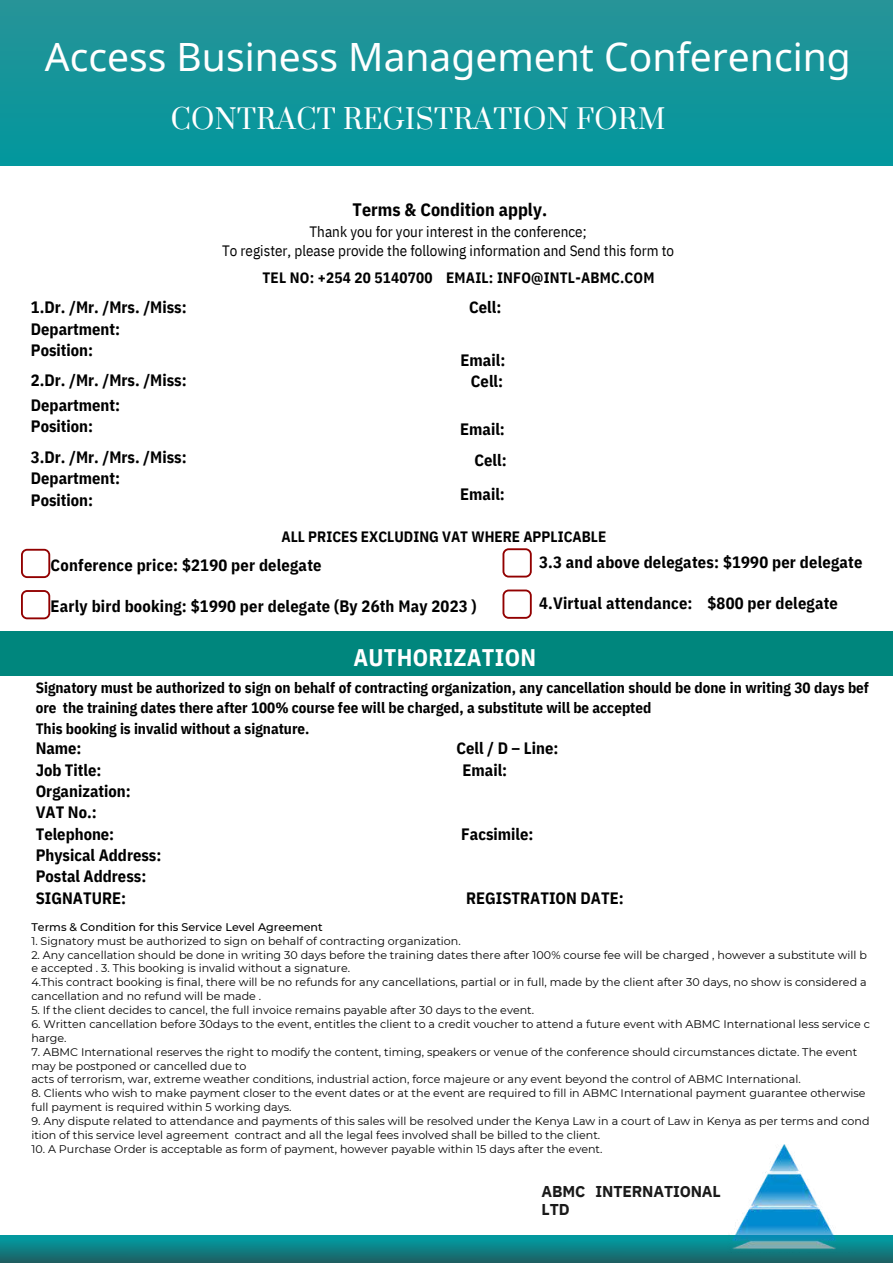
<style>
.page{position:relative;width:893px;height:1264px;background:#fff}
.page>*{position:absolute;margin:0;border:0;box-sizing:border-box;transform-origin:0 0}
.t1{font:39px "Noto Sans";color:#fff}
.t2{font:27px "Prata";letter-spacing:.015em;color:#fff}
.t3{font:700 24px "IBM Plex Sans Cond";letter-spacing:.015em;color:#fff}
.t4{font:700 18px "IBM Plex Sans Cond";letter-spacing:.005em;color:#000}
.t5{font:700 16.5px/21.3px "IBM Plex Sans Cond";color:#000}
.t6{font:700 15.6px/17.4px "IBM Plex Sans";letter-spacing:-.01em;color:#1a1a1a}
.t7{font:700 15px/20.2px "IBM Plex Sans Cond";color:#000}
.t8{font:15px/19px "IBM Plex Sans Cond";color:#000;text-align:center}
.t9{font:11.1px/13.8px "Montserrat";color:#000}
.t10{font:500 11.1px "Montserrat";color:#000}
</style>
<div class="page">
<div style="left:0;top:630px;width:892px;height:45px;background:#00867d"></div>
<div style="left:0;top:1234px;width:892px;height:28px;background:linear-gradient(to bottom,#00a2a9,#1c6467)"></div>
<div style="left:0;top:0;width:892px;height:166px;background:linear-gradient(to bottom,#279398,#02979d)"></div>
<img style="left:707px;top:1144px;width:162px;height:108px">
<svg style="left:502px;top:548px;width:29px;height:29px"></svg>
<svg style="left:502px;top:589px;width:29px;height:29px"></svg>
<svg style="left:21px;top:549px;width:29px;height:29px"></svg>
<svg style="left:21px;top:590px;width:29px;height:29px"></svg>
<h1 class="t1" style="left:45px;top:29px;width:807px">Access Business Management Conferencing</h1>
<h2 class="t2" style="left:171px;top:102px;width:496px">CONTRACT REGISTRATION FORM</h2>
<h3 class="t4" style="left:352px;top:197px;width:196px">Terms &amp; Condition apply.</h3>
<h3 class="t8" style="left:222px;top:221px;width:453px">Thank you for your interest in the conference;<br>To register, please provide the following information and Send this form to</h3>
<h3 class="t5" style="left:31px;top:296px;width:157px">1.Dr. /Mr. /Mrs. /Miss:<br>Department:<br>Position:</h3>
<h3 class="t5" style="left:31px;top:368px;width:157px;line-height:24.8px">2.Dr. /Mr. /Mrs. /Miss:<br>Department:</h3>
<h3 class="t5" style="left:31px;top:411px;width:157px;line-height:30.3px">Position:<br>3.Dr. /Mr. /Mrs. /Miss:</h3>
<h3 class="t5" style="left:31px;top:467px;width:91px">Department:<br>Position:</h3>
<h3 class="t7" style="left:262px;top:267px;width:393px">TEL NO: +254 20 5140700 EMAIL: INFO@INTL-ABMC.COM</h3>
<h3 class="t5" style="left:469px;top:296px;width:34px">Cell:</h3>
<h3 class="t5" style="left:460px;top:349px;width:46px;text-align:center">Email:<br>Cell:</h3>
<h3 class="t5" style="left:460px;top:414px;width:48px;line-height:30.3px;text-align:right">Email:<br>Cell:</h3>
<h3 class="t5" style="left:460px;top:483px;width:46px">Email:</h3>
<h3 class="t7" style="left:281px;top:526px;width:326px">ALL PRICES EXCLUDING VAT WHERE APPLICABLE</h3>
<h3 class="t5" style="left:51px;top:554px;width:272px">Conference price: $2190 per delegate</h3>
<h3 class="t5" style="left:51px;top:595px;width:427px">Early bird booking: $1990 per delegate (By 26th May 2023 )</h3>
<h3 class="t5" style="left:539px;top:551px;width:325px">3.3 and above delegates: $1990 per delegate</h3>
<h3 class="t5" style="left:539px;top:592px;width:300px">4.Virtual attendance: $800 per delegate</h3>
<h3 class="t3" style="left:353px;top:641px;width:184px">AUTHORIZATION</h3>
<p class="t7" style="left:36px;top:677px;width:834px">Signatory must be authorized to sign on behalf of contracting organization, any cancellation should be done in writing 30 days bef ore the training dates there after 100% course fee will be charged, a substitute will be accepted<br>This booking is invalid without a signature.</p>
<h3 class="t5" style="left:36px;top:737px;width:47px">Name:</h3>
<h3 class="t5" style="left:456px;top:737px;width:103px">Cell / D – Line:</h3>
<h3 class="t5" style="left:36px;top:758px;width:67px">Job Title:</h3>
<h3 class="t5" style="left:462px;top:758px;width:46px">Email:</h3>
<h3 class="t5" style="left:36px;top:780px;width:97px">Organization:<br>VAT No.:<br>Telephone:</h3>
<h3 class="t5" style="left:461px;top:822px;width:74px">Facsimile:</h3>
<h3 class="t5" style="left:36px;top:844px;width:127px">Physical Address:<br>Postal Address:<br>SIGNATURE:</h3>
<h3 class="t5" style="left:466px;top:887px;width:159px">REGISTRATION DATE:</h3>
<p class="t10" style="left:31px;top:920px;width:293px">Terms &amp; Condition for this Service Level Agreement</p>
<p class="t9" style="left:31px;top:933px;width:431px">1. Signatory must be authorized to sign on behalf of contracting organization.</p>
<p class="t9" style="left:31px;top:947px;width:837px">2. Any cancellation should be done in writing 30 days before the training dates there after 100% course fee will be charged , however a substitute will b e accepted . 3. This booking is invalid without a signature.<br>4.This contract booking is final, there will be no refunds for any cancellations, partial or in full, made by the client after 30 days, no show is considered a cancellation and no refund will be made .</p>
<p class="t9" style="left:31px;top:1003px;width:504px">5. If the client decides to cancel, the full invoice remains payable after 30 days to the event.</p>
<p class="t9" style="left:31px;top:1017px;width:840px">6. Written cancellation before 30days to the event, entitles the client to a credit voucher to attend a future event with ABMC International less service c harge.</p>
<p class="t9" style="left:31px;top:1044px;width:827px">7. ABMC International reserves the right to modify the content, timing, speakers or venue of the conference should circumstances dictate. The event may be postponed or cancelled due to<br>acts of terrorism, war, extreme weather conditions, industrial action, force majeure or any event beyond the control of ABMC International.</p>
<p class="t9" style="left:31px;top:1086px;width:835px">8. Clients who wish to make payment closer to the event dates or at the event are required to fill in ABMC International payment guarantee otherwise full payment is required within 5 working days.</p>
<p class="t9" style="left:31px;top:1114px;width:839px">9. Any dispute related to attendance and payments of this sales will be resolved under the Kenya Law in a court of Law in Kenya as per terms and cond ition of this service level agreement contract and all the legal fees involved shall be billed to the client.</p>
<p class="t9" style="left:31px;top:1141px;width:572px">10. A Purchase Order is acceptable as form of payment, however payable within 15 days after the event.</p>
<h3 class="t6" style="left:541px;top:1182px;width:181px">ABMC INTERNATIONAL<br>LTD</h3>
</div>
